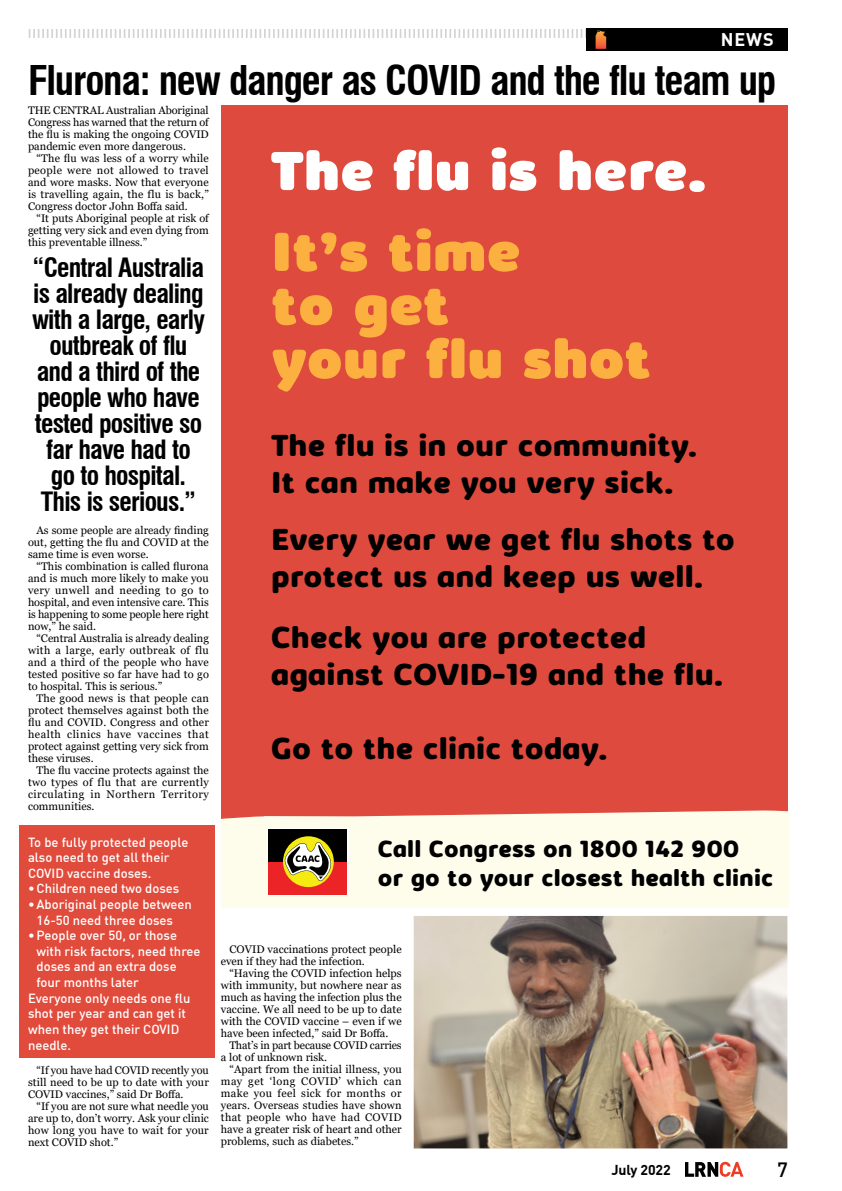
<style>
.page{position:relative;width:842px;height:1191px;background:#fff}
.page>*{position:absolute;margin:0;border:0;box-sizing:border-box;transform-origin:0 0}
.t1{font:800 55.9px/53.6px "Kabrio Soft";color:#fbb040}
.t2{font:800 55.9px "Kabrio Soft";color:#fff}
.Headline_minor{font:700 condensed 40px "Swiss 721 BT";letter-spacing:-.03em;color:#000}
.t3{font:800 31px/37.2px "Kabrio Soft";color:#000}
.PULL_QUOTE{font:700 condensed 26px/26px "Swiss 721 BT";letter-spacing:-.03em;color:#000;text-align:center}
.t4{font:800 23.9px/28.6px "Kabrio Soft";color:#000}
.t5{font:500 20.3px "DIN Offc";color:#000}
.t6{font:700 18px "DIN Offc";color:#fff}
.t7{font:700 14.1px "DIN Offc";letter-spacing:-.01em;color:#000}
.t8{font:500 13px/15.6px "DIN Offc";color:#fff}
.News_Body{font:11px/12px "Georgia";color:#000;text-align:justify}
</style>
<div class="page">
<svg style="left:685px;top:1161px;width:58px;height:15px"></svg>
<div style="left:586px;top:28px;width:202px;height:23px;background:#000"></div>
<svg style="left:29px;top:29px;width:578px;height:20px"></svg>
<div style="left:20px;top:825px;width:195px;height:232px;background:#e14b3c"></div>
<div style="left:221px;top:105px;width:567px;height:802px;background:#de4a3d"></div>
<div style="left:221px;top:810px;width:567px;height:97px;background:#fefdec"></div>
<div style="left:267px;top:828px;width:82px;height:67px;background:#fff"></div>
<div style="left:268px;top:861px;width:79px;height:33px;background:#ec2427"></div>
<div style="left:268px;top:829px;width:79px;height:33px;background:#000"></div>
<div style="left:283px;top:836px;width:51px;height:51px;background:#f5eb13;border-radius:50%"></div>
<svg style="left:285px;top:841px;width:47px;height:40px"></svg>
<img style="left:414px;top:916px;width:373px;height:232px">
<h3 class="t6" style="left:721px;top:28px;width:54px">NEWS</h3>
<p class="Headline_minor" style="left:28px;top:56px;width:750px">Flurona: new danger as COVID and the flu team up</p>
<p class="News_Body" style="left:28px;top:104px;width:182px">THE CENTRAL Australian Aboriginal Congress has warned that the return of the flu is making the ongoing COVID pandemic even more dangerous.</p>
<p class="News_Body" style="left:28px;top:152px;width:182px;text-indent:9px">“The flu was less of a worry while people were not allowed to travel and wore masks. Now that everyone is travelling again, the flu is back,” Congress doctor John Boffa said.</p>
<p class="News_Body" style="left:28px;top:212px;width:182px;text-indent:9px">“It puts Aboriginal people at risk of getting very sick and even dying from this preventable illness.”</p>
<p class="PULL_QUOTE" style="left:32px;top:254px;width:174px">“Central Australia is already dealing with a large, early outbreak of flu and a third of the people who have tested positive so far have had to go to hospital.<br>This is serious.”</p>
<p class="News_Body" style="left:28px;top:524px;width:182px;text-indent:9px">As some people are already finding out, getting the flu and COVID at the same time is even worse.</p>
<p class="News_Body" style="left:28px;top:560px;width:182px;text-indent:9px">“This combination is called flurona and is much more likely to make you very unwell and needing to go to hospital, and even intensive care. This is happening to some people here right now,” he said.</p>
<p class="News_Body" style="left:28px;top:632px;width:182px;text-indent:9px">“Central Australia is already dealing with a large, early outbreak of flu and a third of the people who have tested positive so far have had to go to hospital. This is serious.”</p>
<p class="News_Body" style="left:28px;top:692px;width:182px;text-indent:9px">The good news is that people can protect themselves against both the flu and COVID. Congress and other health clinics have vaccines that protect against getting very sick from these viruses.</p>
<p class="News_Body" style="left:28px;top:764px;width:182px;text-indent:9px">The flu vaccine protects against the two types of flu that are currently circulating in Northern Territory communities.</p>
<p class="t8" style="left:28px;top:833px;width:162px">To be fully protected people also need to get all their<br>COVID vaccine doses.</p>
<p class="t8" style="left:28px;top:880px;width:153px">•Children need two doses</p>
<p class="t8" style="left:37px;top:896px;width:157px;text-indent:-9px">•Aboriginal people between<br>16-50 need three doses</p>
<p class="t8" style="left:37px;top:927px;width:166px;text-indent:-9px">•People over 50, or those with risk factors, need three doses and an extra dose four months later</p>
<p class="t8" style="left:28px;top:989px;width:164px">Everyone only needs one flu shot per year and can get it when they get their COVID needle.</p>
<p class="News_Body" style="left:28px;top:1064px;width:182px;text-indent:9px">“If you have had COVID recently you still need to be up to date with your COVID vaccines,” said Dr Boffa.</p>
<p class="News_Body" style="left:28px;top:1100px;width:182px;text-indent:9px">“If you are not sure what needle you are up to, don’t worry. Ask your clinic how long you have to wait for your next COVID shot.”</p>
<p class="t2" style="left:271px;top:134px;width:438px">The flu is here.</p>
<p class="t1" style="left:271px;top:229px;width:382px">It’s time<br>to get<br>your flu shot</p>
<p class="t3" style="left:271px;top:428px;width:428px">The flu is in our community.<br>It can make you very sick.</p>
<p class="t3" style="left:271px;top:522px;width:465px">Every year we get flu shots to protect us and keep us well.</p>
<p class="t3" style="left:271px;top:620px;width:454px">Check you are protected against COVID-19 and the flu.</p>
<p class="t3" style="left:271px;top:731px;width:338px">Go to the clinic today.</p>
<p class="t4" style="left:378px;top:835px;width:397px">Call Congress on 1800 142 900<br>or go to your closest health clinic</p>
<p class="News_Body" style="left:221px;top:943px;width:182px;text-indent:9px">COVID vaccinations protect people even if they had the infection.</p>
<p class="News_Body" style="left:221px;top:967px;width:182px;text-indent:9px">“Having the COVID infection helps with immunity, but nowhere near as much as having the infection plus the vaccine. We all need to be up to date with the COVID vaccine – even if we have been infected,” said Dr Boffa.</p>
<p class="News_Body" style="left:221px;top:1039px;width:182px;text-indent:9px">That’s in part because COVID carries a lot of unknown risk.</p>
<p class="News_Body" style="left:221px;top:1063px;width:182px;text-indent:9px">“Apart from the initial illness, you may get ‘long COVID’ which can make you feel sick for months or years. Overseas studies have shown that people who have had COVID have a greater risk of heart and other problems, such as diabetes.”</p>
<p class="t7" style="left:611px;top:1160px;width:61px">July 2022</p>
<h3 class="t5" style="left:777px;top:1156px;width:12px">7</h3>
</div>
